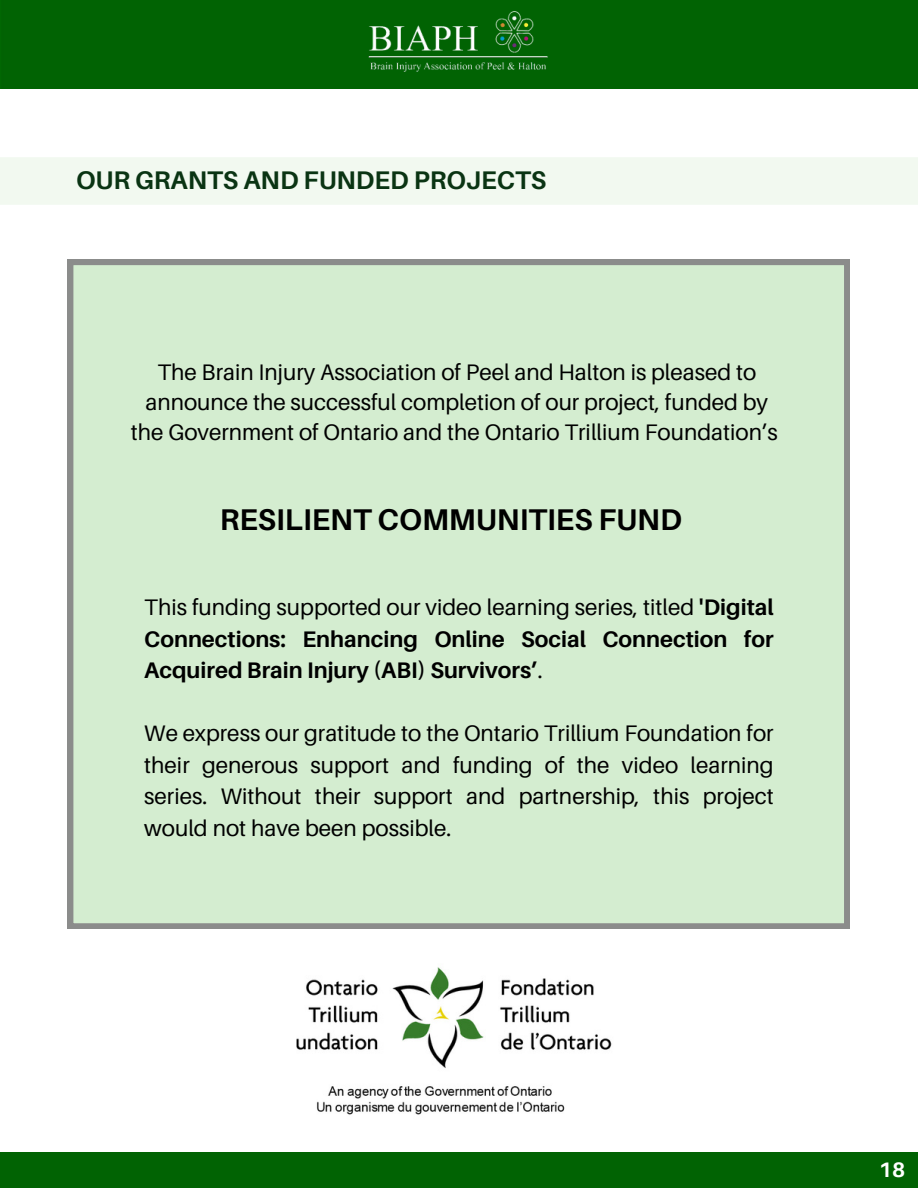
<style>
.page{position:relative;width:918px;height:1188px;background:#fff}
.page>*{position:absolute;margin:0;border:0;box-sizing:border-box;transform-origin:0 0}
.t1{font:700 30px "Aileron";color:#000}
.t2{font:700 25.5px "Aileron";color:#0a3413}
.t3{font:22.5px/31.5px "Aileron";color:#000;text-align:justify}
.t4{font:700 22.5px/31.5px "Aileron";color:#000;text-align:justify}
.t5{font:700 21px "Aileron";color:#fff}
.s1{font-weight:400}
</style>
<div class="page">
<div style="left:0;top:0;width:918px;height:89px;background:#016303"></div>
<div style="left:0;top:1152px;width:918px;height:36px;background:#016303"></div>
<img style="left:360px;top:6px;width:198px;height:77px">
<div style="left:0;top:157px;width:918px;height:48px;background:#f2f9f0"></div>
<div style="left:68px;top:260px;width:782px;height:669px;background:#d4edd0"></div>
<img style="left:297px;top:967px;width:315px;height:148px">
<p class="t2" style="left:76px;top:166px;width:472px">OUR GRANTS AND FUNDED PROJECTS</p>
<p class="t3" style="left:131px;top:357px;width:649px;line-height:30.3px;text-align:center">The Brain Injury Association of Peel and Halton is pleased to announce the successful completion of our project, funded by the Government of Ontario and the Ontario Trillium Foundation’s</p>
<h1 class="t1" style="left:220px;top:502px;width:464px">RESILIENT COMMUNITIES FUND</h1>
<p class="t4" style="left:144px;top:592px;width:631px"><span class="s1">This funding supported our video learning series, titled</span> 'Digital Connections: Enhancing Online Social Connection for Acquired Brain Injury (ABI) Survivors’<span class="s1">.</span></p>
<p class="t3" style="left:144px;top:718px;width:631px">We express our gratitude to the Ontario Trillium Foundation for their generous support and funding of the video learning series. Without their support and partnership, this project would not have been possible.</p>
<p class="t5" style="left:879px;top:1158px;width:28px">18</p>
</div>
